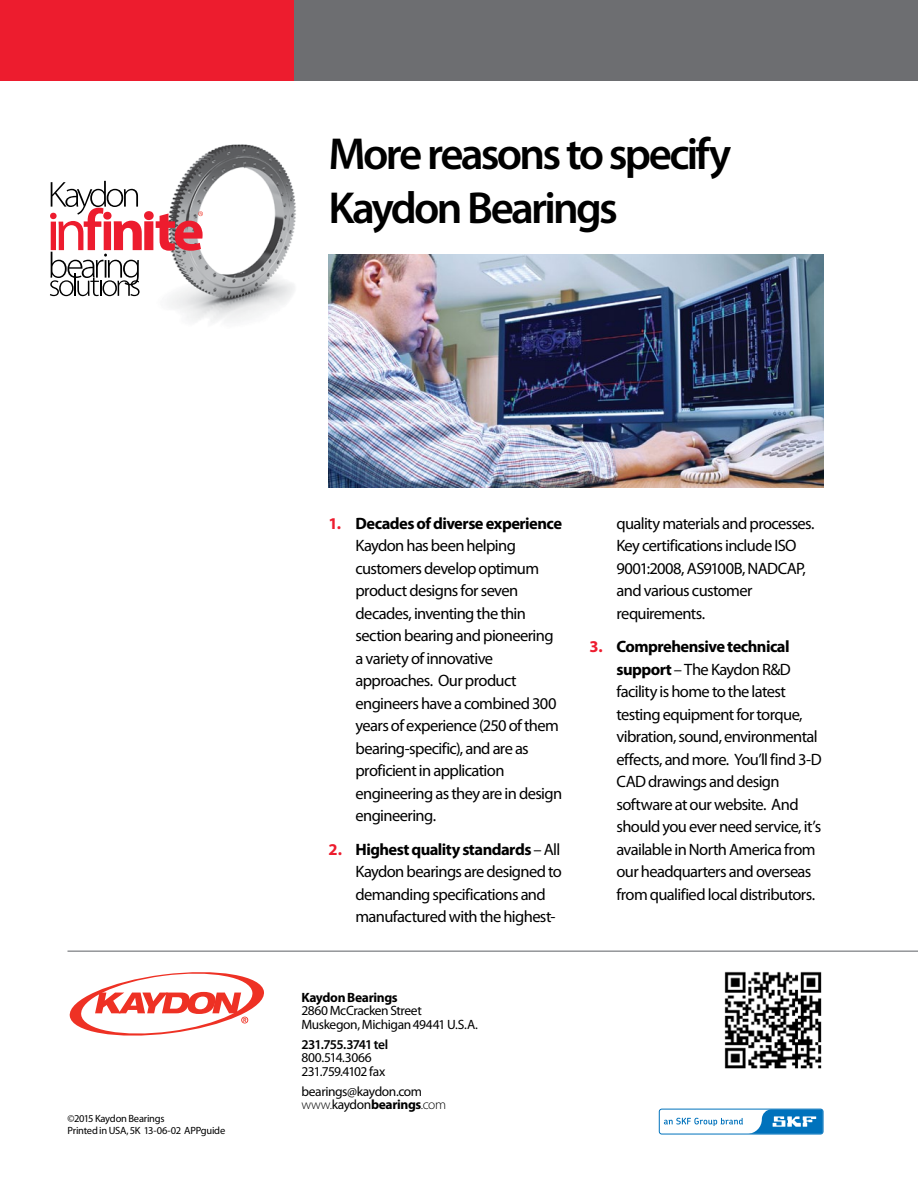
<style>
.page{position:relative;width:918px;height:1188px;background:#fff}
.page>*{position:absolute;margin:0;border:0;box-sizing:border-box;transform-origin:0 0}
.t1{font:600 45px/54px "Myriad Pro";letter-spacing:-.06em;color:#000}
.t2{font:16.5px/22.5px "Myriad Pro";letter-spacing:-.035em;color:#000}
.t3{font:13.5px/13.5px "Myriad Pro";letter-spacing:-.03em;color:#000}
.t4{font:600 13.5px "Myriad Pro";letter-spacing:-.055em;color:#000}
.t5{font:700 13.5px "Myriad Pro";letter-spacing:-.025em;color:#000}
.t6{font:10.5px/12px "Myriad Pro";letter-spacing:-.025em;color:#000}
.s1{font-weight:700;color:#ed1c2e}
.s2{font-weight:700}
.s3{font-weight:300}
</style>
<div class="page">
<img style="left:724px;top:971px;width:98px;height:98px">
<svg style="left:69px;top:972px;width:195px;height:64px"></svg>
<div style="left:288px;top:0;width:630px;height:81px;background:#6d6e71"></div>
<div style="left:0;top:0;width:294px;height:81px;background:#ed1c2e"></div>
<hr style="left:68px;top:950px;width:850px;height:2px;background:#939598">
<img style="left:97px;top:144px;width:199px;height:179px">
<svg style="left:50px;top:181px;width:153px;height:115px"></svg>
<img style="left:328px;top:254px;width:496px;height:233px">
<svg style="left:658px;top:1108px;width:166px;height:27px"></svg>
<svg style="left:664px;top:1109px;width:159px;height:25px"></svg>
<h1 class="t1" style="left:328px;top:126px;width:404px">More reasons to specify<br>Kaydon Bearings</h1>
<p class="t6" style="left:68px;top:1112px;width:159px">©2015 Kaydon Bearings<br>Printed in USA, 5K 13-06-02 APPguide</p>
<p class="t2" style="left:356px;top:512px;width:208px;text-indent:-27px"><span class="s1">1.</span> <span class="s2">Decades of diverse experience<br></span>Kaydon has been helping customers develop optimum product designs for seven decades, inventing the thin section bearing and pioneering a variety of innovative approaches. Our product engineers have a combined 300 years of experience (250 of them bearing-specific), and are as proficient in application engineering as they are in design engineering.</p>
<p class="t2" style="left:356px;top:838px;width:208px;text-indent:-27px"><span class="s1">2.</span> <span class="s2">Highest quality standards</span> – All<br>Kaydon bearings are designed to demanding specifications and manufactured with the highest-</p>
<p class="t5" style="left:302px;top:988px;width:98px">Kaydon Bearings</p>
<p class="t3" style="left:302px;top:1004px;width:178px">2860 McCracken Street<br>Muskegon, Michigan 49441 U.S.A.</p>
<p class="t4" style="left:302px;top:1036px;width:88px">231.755.3741 tel</p>
<p class="t3" style="left:302px;top:1051px;width:85px">800.514.3066<br>231.759.4102 fax</p>
<p class="t3" style="left:302px;top:1084px;width:146px">bearings@kaydon.com <span class="s3">www.</span>kaydon<span class="s2">bearings</span><span class="s3">.com</span></p>
<p class="t2" style="left:617px;top:512px;width:200px">quality materials and processes.<br>Key certifications include ISO<br>9001:2008, AS9100B, NADCAP, and various customer requirements.</p>
<p class="t2" style="left:617px;top:635px;width:207px;text-indent:-27px"><span class="s1">3.</span> <span class="s2">Comprehensive technical support</span> – The Kaydon R&amp;D facility is home to the latest testing equipment for torque, vibration, sound, environmental effects, and more. You’ll find 3-D<br>CAD drawings and design software at our website. And should you ever need service, it’s available in North America from our headquarters and overseas from qualified local distributors.</p>
</div>
